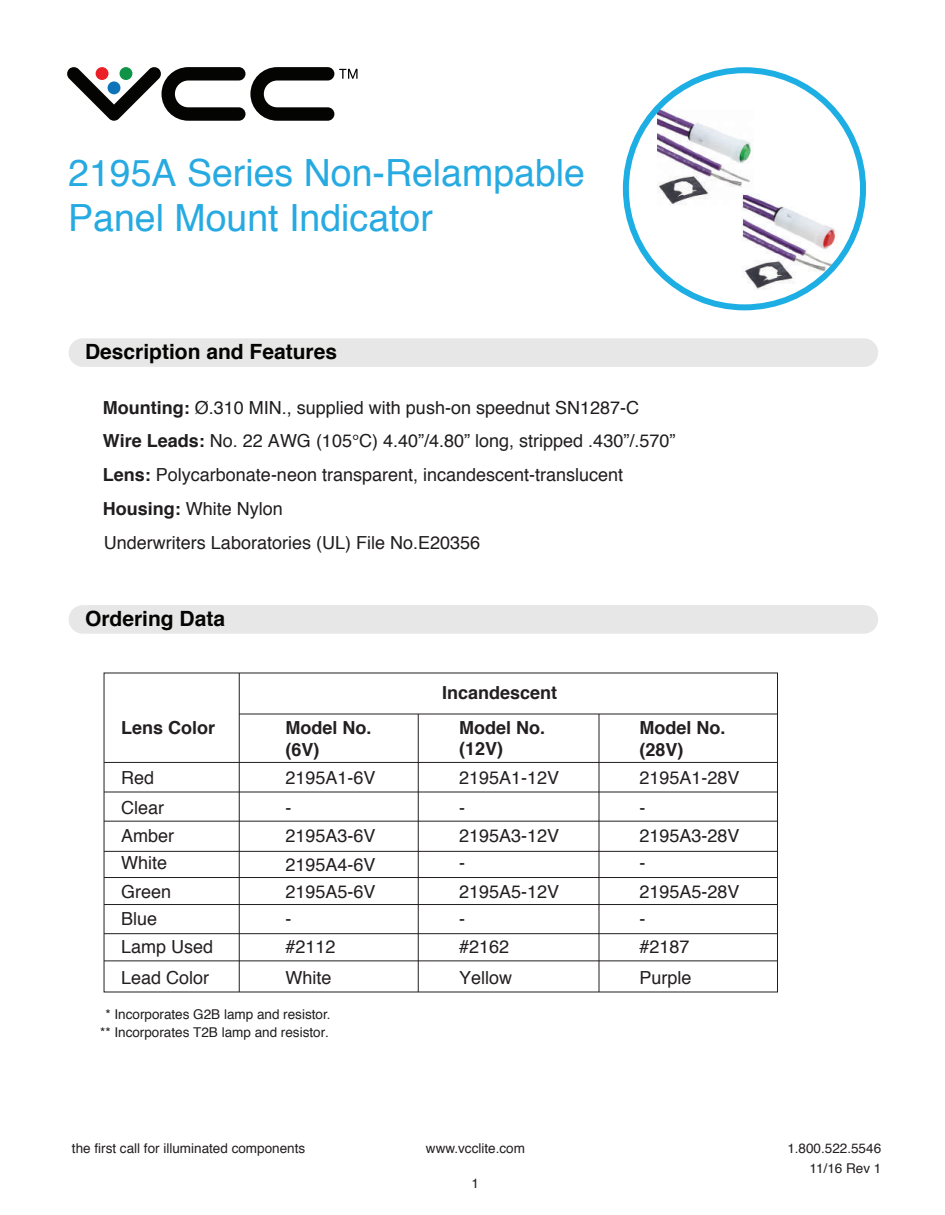
<style>
.page{position:relative;width:945px;height:1215px;background:#fff}
.page>*{position:absolute;margin:0;border:0;box-sizing:border-box;transform-origin:0 0}
.t1{font:37.5px/45px "Helvetica";color:#26aae1}
.t2{font:700 21px "Helvetica";color:#040503}
.t3{font:18px/33.8px "Helvetica";color:#201d1e}
.t4{font:18px/27.9px "Helvetica";color:#231f20}
.t5{font:700 18px/21.6px "Helvetica";color:#231f20}
.t6{font:13.5px/20.1px "Helvetica";color:#231f20;text-align:right}
.t7{font:13.5px/18px "Helvetica";color:#201d1e;text-align:center}
.s1{font-weight:700}
</style>
<div class="page">
<img style="left:657px;top:109px;width:180px;height:180px">
<div style="left:623px;top:67px;width:243px;height:243px;border:6px solid #1daee4;border-radius:50%"></div>
<svg style="left:67px;top:67px;width:291px;height:54px"></svg>
<div style="left:69px;top:338px;width:809px;height:29px;background:#e6e7e6;border-radius:14px"></div>
<div style="left:69px;top:605px;width:809px;height:29px;background:#e6e7e6;border-radius:14px"></div>
<hr style="left:104px;top:762px;width:674px;height:1px;background:#231f20">
<hr style="left:104px;top:792px;width:674px;height:1px;background:#231f20">
<hr style="left:104px;top:821px;width:674px;height:1px;background:#231f20">
<hr style="left:104px;top:851px;width:674px;height:1px;background:#231f20">
<hr style="left:104px;top:877px;width:674px;height:1px;background:#231f20">
<hr style="left:104px;top:904px;width:674px;height:1px;background:#231f20">
<hr style="left:104px;top:933px;width:674px;height:1px;background:#231f20">
<hr style="left:104px;top:961px;width:674px;height:1px;background:#231f20">
<hr style="left:239px;top:673px;width:1px;height:319px;background:#231f20">
<hr style="left:418px;top:714px;width:1px;height:278px;background:#231f20">
<hr style="left:599px;top:714px;width:1px;height:278px;background:#231f20">
<hr style="left:239px;top:714px;width:538px;height:1px;background:#231f20">
<h1 class="t1" style="left:68px;top:152px;width:518px">2195A Series Non-Relampable<br>Panel Mount Indicator</h1>
<p class="t2" style="left:85px;top:335px;width:254px">Description and Features</p>
<p class="t3" style="left:103px;top:391px;width:574px"><span class="s1">Mounting:</span> Ø.310 MIN., supplied with push-on speednut SN1287-C <span class="s1">Wire Leads:</span> No. 22 AWG (105°C) 4.40”/4.80” long, stripped .430”/.570” <span class="s1">Lens:</span> Polycarbonate-neon transparent, incandescent-translucent <span class="s1">Housing:</span> White Nylon</p>
<p class="t3" style="left:104px;top:527px;width:378px">Underwriters Laboratories (UL) File No.E20356</p>
<p class="t2" style="left:85px;top:602px;width:142px">Ordering Data</p>
<p class="t5" style="left:121px;top:717px;width:96px">Lens Color</p>
<p class="t4" style="left:121px;top:763px;width:55px;line-height:29.4px">Red<br>Clear<br>Amber</p>
<p class="t4" style="left:121px;top:850px;width:94px">White<br>Green<br>Blue<br>Lamp Used</p>
<p class="t4" style="left:121px;top:964px;width:90px">Lead Color</p>
<p class="t5" style="left:286px;top:717px;width:88px">Model No. (6V)</p>
<p class="t4" style="left:286px;top:763px;width:92px;line-height:29.4px">2195A1-6V -<br>2195A3-6V</p>
<p class="t4" style="left:286px;top:851px;width:92px">2195A4-6V</p>
<p class="t4" style="left:286px;top:878px;width:92px">2195A5-6V</p>
<p class="t4" style="left:286px;top:906px;width:52px">- #2112</p>
<p class="t4" style="left:286px;top:964px;width:48px">White</p>
<p class="t7" style="left:100px;top:1006px;width:232px">* Incorporates G2B lamp and resistor. ** Incorporates T2B lamp and resistor.</p>
<p class="t5" style="left:442px;top:675px;width:117px;line-height:35px;text-align:center">Incandescent<br>Model No.</p>
<p class="t5" style="left:459px;top:739px;width:46px">(12V)</p>
<p class="t4" style="left:459px;top:763px;width:102px;line-height:29.4px">2195A1-12V -<br>2195A3-12V</p>
<p class="t4" style="left:459px;top:850px;width:102px">-<br>2195A5-12V -<br>#2162</p>
<p class="t4" style="left:459px;top:964px;width:55px">Yellow</p>
<p class="t5" style="left:640px;top:717px;width:88px">Model No. (28V)</p>
<p class="t4" style="left:640px;top:763px;width:102px;line-height:29.4px">2195A1-28V -<br>2195A3-28V</p>
<p class="t4" style="left:640px;top:850px;width:102px">-<br>2195A5-28V -<br>#2187</p>
<p class="t4" style="left:640px;top:964px;width:54px">Purple</p>
<p class="t6" style="left:72px;top:1138px;width:235px">the first call for illuminated components</p>
<p class="t6" style="left:426px;top:1138px;width:101px">www.vcclite.com</p>
<p class="t6" style="left:787px;top:1138px;width:96px">1.800.522.5546<br>11/16 Rev 1</p>
<p class="t6" style="left:471px;top:1174px;width:9px">1</p>
</div>
